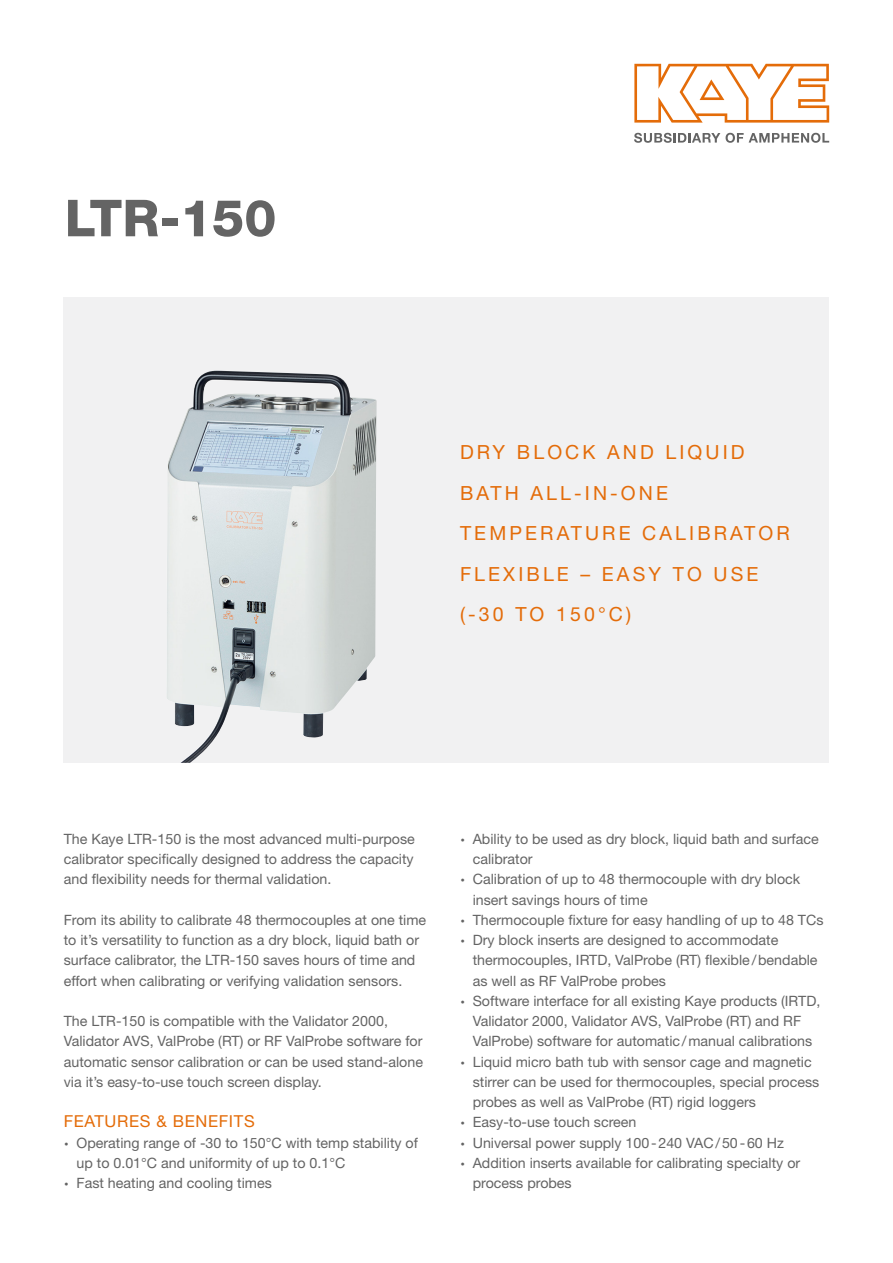
<style>
.page{position:relative;width:893px;height:1263px;background:#fff}
.page>*{position:absolute;margin:0;border:0;box-sizing:border-box;transform-origin:0 0}
.t1{font:800 51px "Helvetica Neue LT Pro";color:#646464}
.t2{font:19.5px/40.5px "Helvetica Neue LT Pro";letter-spacing:.16em;color:#e46c09}
.t3{font:16.5px "Helvetica Neue LT Pro";letter-spacing:.04em;color:#e46c09}
.t4{font:14.25px/20.2px "Helvetica Neue LT Pro";color:#646464}
.s1{font-weight:700;font-stretch:expanded}
</style>
<div class="page">
<svg style="left:634px;top:133px;width:86px;height:10px"></svg>
<svg style="left:726px;top:133px;width:103px;height:10px"></svg>
<svg style="left:634px;top:64px;width:195px;height:59px"></svg>
<div style="left:64px;top:297px;width:765px;height:466px;background:#f1f1f2"></div>
<img style="left:167px;top:371px;width:210px;height:392px">
<h1 class="t1" style="left:65px;top:188px;width:213px">LTR-150</h1>
<h2 class="t2" style="left:460px;top:431px;width:331px">DRY BLOCK AND LIQUID<br>BATH ALL-IN-ONE<br>TEMPERATURE CALIBRATOR<br>FLEXIBLE – EASY TO USE (-30 TO 150°C)</h2>
<p class="t4" style="left:64px;top:828px;width:353px;text-align:justify">The Kaye LTR-150 is the most advanced multi-purpose calibrator specifically designed to address the capacity and flexibility needs for thermal validation.</p>
<p class="t4" style="left:64px;top:909px;width:364px">From its ability to calibrate 48 thermocouples at one time to it’s versatility to function as a dry block, liquid bath or surface calibrator, the LTR-150 saves hours of time and effort when calibrating or verifying validation sensors.</p>
<p class="t4" style="left:64px;top:1010px;width:361px">The LTR-150 is compatible with the Validator 2000, Validator AVS, ValProbe (RT) or RF ValProbe software for automatic sensor calibration or can be used stand-alone via it’s easy-to-use touch screen display.</p>
<p class="t3" style="left:64px;top:1111px;width:192px">FEATURES &amp; BENEFITS</p>
<p class="t4" style="left:64px;top:1132px;width:356px"><span class="s1">∙</span> Operating range of -30 to 150°C with temp stability of</p>
<p class="t4" style="left:77px;top:1152px;width:270px">up to 0.01°C and uniformity of up to 0.1°C</p>
<p class="t4" style="left:64px;top:1172px;width:210px"><span class="s1">∙</span> Fast heating and cooling times</p>
<p class="t4" style="left:460px;top:828px;width:360px"><span class="s1">∙</span> Ability to be used as dry block, liquid bath and surface</p>
<p class="t4" style="left:473px;top:848px;width:61px">calibrator</p>
<p class="t4" style="left:460px;top:869px;width:342px"><span class="s1">∙</span> Calibration of up to 48 thermocouple with dry block</p>
<p class="t4" style="left:473px;top:889px;width:176px">insert savings hours of time</p>
<p class="t4" style="left:460px;top:909px;width:365px"><span class="s1">∙</span> Thermocouple fixture for easy handling of up to 48 TCs</p>
<p class="t4" style="left:460px;top:929px;width:320px"><span class="s1">∙</span> Dry block inserts are designed to accommodate</p>
<p class="t4" style="left:473px;top:950px;width:346px">thermocouples, IRTD, ValProbe (RT) flexible/bendable</p>
<p class="t4" style="left:473px;top:970px;width:195px">as well as RF ValProbe probes</p>
<p class="t4" style="left:460px;top:990px;width:362px"><span class="s1">∙</span> Software interface for all existing Kaye products (IRTD,</p>
<p class="t4" style="left:473px;top:1010px;width:330px">Validator 2000, Validator AVS, ValProbe (RT) and RF</p>
<p class="t4" style="left:473px;top:1031px;width:341px">ValProbe) software for automatic/manual calibrations</p>
<p class="t4" style="left:460px;top:1051px;width:353px"><span class="s1">∙</span> Liquid micro bath tub with sensor cage and magnetic</p>
<p class="t4" style="left:473px;top:1071px;width:348px">stirrer can be used for thermocouples, special process</p>
<p class="t4" style="left:473px;top:1091px;width:285px">probes as well as ValProbe (RT) rigid loggers</p>
<p class="t4" style="left:460px;top:1112px;width:178px"><span class="s1">∙</span> Easy-to-use touch screen</p>
<p class="t4" style="left:460px;top:1132px;width:325px"><span class="s1">∙</span> Universal power supply 100-240 VAC/50-60 Hz</p>
<p class="t4" style="left:460px;top:1152px;width:342px"><span class="s1">∙</span> Addition inserts available for calibrating specialty or</p>
<p class="t4" style="left:473px;top:1172px;width:100px">process probes</p>
</div>
